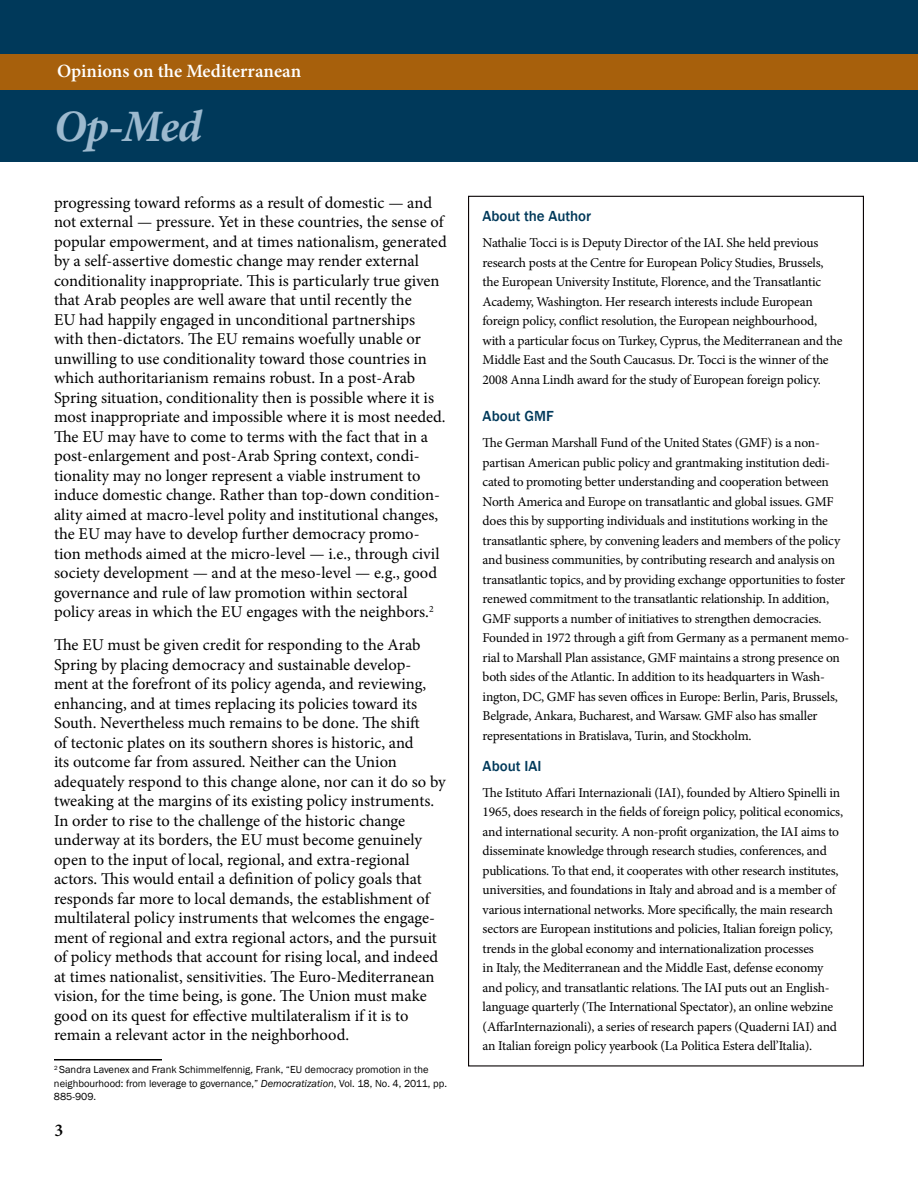
<style>
.page{position:relative;width:918px;height:1188px;background:#fff}
.page>*{position:absolute;margin:0;border:0;box-sizing:border-box;transform-origin:0 0}
.t1{font:italic 700 45px "Minion Pro";color:#9cb9ce}
.t2{font:600 18.75px "Minion Pro";color:#fff}
.t3{font:600 18px "Minion Pro";color:#000}
.t4{font:16.5px/19.5px "Minion Pro";letter-spacing:-.005em;color:#000}
.t5{font:500 15px "Franklin Gothic";color:#00395a}
.t6{font:13.5px/19.5px "Minion Pro";letter-spacing:-.015em;color:#000}
.t7{font:10.5px/13.5px "Franklin Gothic";color:#000}
.s1{font-style:italic}
</style>
<div class="page">
<div style="left:0;top:0;width:918px;height:162px;background:#00395a"></div>
<div style="left:0;top:54px;width:918px;height:36px;background:#a7600c"></div>
<hr style="left:54px;top:1059px;width:108px;height:1px;background:#000">
<h2 class="t2" style="left:57px;top:59px;width:246px">Opinions on the Mediterranean</h2>
<h1 class="t1" style="left:54px;top:94px;width:150px">Op-Med</h1>
<p class="t4" style="left:54px;top:193px;width:394px">progressing toward reforms as a result of domestic — and not external — pressure. Yet in these countries, the sense of popular empowerment, and at times nationalism, generated by a self-assertive domestic change may render external conditionality inappropriate. This is particularly true given that Arab peoples are well aware that until recently the<br>EU had happily engaged in unconditional partnerships with then-dictators. The EU remains woefully unable or unwilling to use conditionality toward those countries in which authoritarianism remains robust. In a post-Arab Spring situation, conditionality then is possible where it is most inappropriate and impossible where it is most needed.<br>The EU may have to come to terms with the fact that in a post-enlargement and post-Arab Spring context, condi&shy;tionality may no longer represent a viable instrument to induce domestic change. Rather than top-down condition&shy;ality aimed at macro-level polity and institutional changes, the EU may have to develop further democracy promo&shy;tion methods aimed at the micro-level — i.e., through civil society development — and at the meso-level — e.g., good governance and rule of law promotion within sectoral policy areas in which the EU engages with the neighbors.<sup>2</sup></p>
<p class="t4" style="left:54px;top:635px;width:393px">The EU must be given credit for responding to the Arab Spring by placing democracy and sustainable develop&shy;ment at the forefront of its policy agenda, and reviewing, enhancing, and at times replacing its policies toward its South. Nevertheless much remains to be done. The shift<br>of tectonic plates on its southern shores is historic, and<br>its outcome far from assured. Neither can the Union adequately respond to this change alone, nor can it do so by tweaking at the margins of its existing policy instruments.<br>In order to rise to the challenge of the historic change underway at its borders, the EU must become genuinely open to the input of local, regional, and extra-regional actors. This would entail a definition of policy goals that responds far more to local demands, the establishment of multilateral policy instruments that welcomes the engage&shy;ment of regional and extra regional actors, and the pursuit of policy methods that account for rising local, and indeed at times nationalist, sensitivities. The Euro-Mediterranean vision, for the time being, is gone. The Union must make good on its quest for effective multilateralism if it is to remain a relevant actor in the neighborhood.</p>
<p class="t7" style="left:54px;top:1063px;width:395px"><sup>2</sup> Sandra Lavenex and Frank Schimmelfennig, Frank, “EU democracy promotion in the neighbourhood: from leverage to governance,” <span class="s1">Democratization</span>, Vol. 18, No. 4, 2011, pp.<br>885-909.</p>
<h3 class="t3" style="left:54px;top:1119px;width:10px">3</h3>
<p class="t5" style="left:483px;top:207px;width:110px">About the Author</p>
<p class="t6" style="left:483px;top:233px;width:361px">Nathalie Tocci is is Deputy Director of the IAI. She held previous research posts at the Centre for European Policy Studies, Brussels, the European University Institute, Florence, and the Transatlantic Academy, Washington. Her research interests include European foreign policy, conflict resolution, the European neighbourhood, with a particular focus on Turkey, Cyprus, the Mediterranean and the Middle East and the South Caucasus. Dr. Tocci is the winner of the 2008 Anna Lindh award for the study of European foreign policy.</p>
<p class="t5" style="left:483px;top:407px;width:73px">About GMF</p>
<p class="t6" style="left:483px;top:433px;width:368px">The German Marshall Fund of the United States (GMF) is a non&shy;partisan American public policy and grantmaking institution dedi&shy;cated to promoting better understanding and cooperation between North America and Europe on transatlantic and global issues. GMF does this by supporting individuals and institutions working in the transatlantic sphere, by convening leaders and members of the policy and business communities, by contributing research and analysis on transatlantic topics, and by providing exchange opportunities to foster renewed commitment to the transatlantic relationship. In addition, GMF supports a number of initiatives to strengthen democracies.<br>Founded in 1972 through a gift from Germany as a permanent memo&shy;rial to Marshall Plan assistance, GMF maintains a strong presence on both sides of the Atlantic. In addition to its headquarters in Wash&shy;ington, DC, GMF has seven offices in Europe: Berlin, Paris, Brussels, Belgrade, Ankara, Bucharest, and Warsaw. GMF also has smaller representations in Bratislava, Turin, and Stockholm.</p>
<p class="t5" style="left:483px;top:756px;width:60px">About IAI</p>
<p class="t6" style="left:483px;top:783px;width:362px">The Istituto Affari Internazionali (IAI), founded by Altiero Spinelli in 1965, does research in the fields of foreign policy, political economics, and international security. A non-profit organization, the IAI aims to disseminate knowledge through research studies, conferences, and publications. To that end, it cooperates with other research institutes, universities, and foundations in Italy and abroad and is a member of various international networks. More specifically, the main research sectors are European institutions and policies, Italian foreign policy, trends in the global economy and internationalization processes<br>in Italy, the Mediterranean and the Middle East, defense economy and policy, and transatlantic relations. The IAI puts out an English&shy;language quarterly (The International Spectator), an online webzine (AffarInternazionali), a series of research papers (Quaderni IAI) and an Italian foreign policy yearbook (La Politica Estera dell’Italia).</p>
</div>
